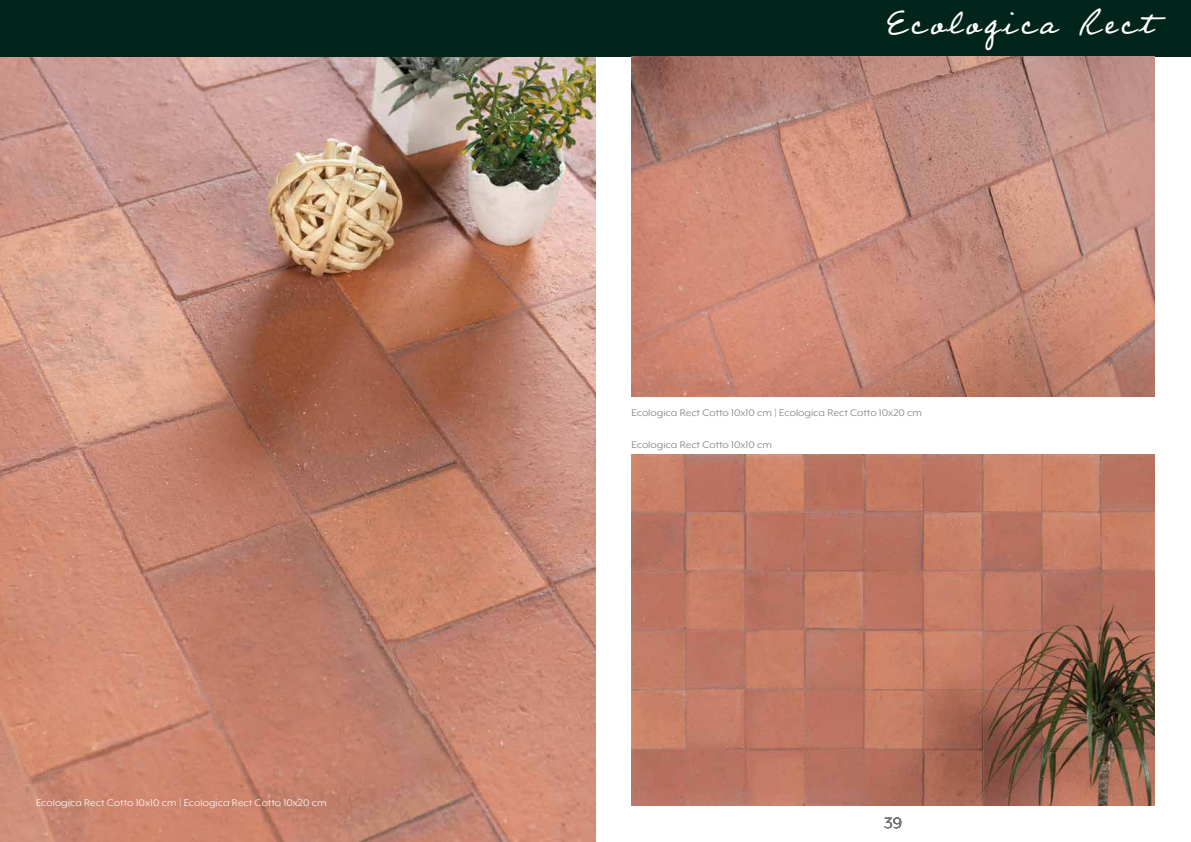
<style>
.page{position:relative;width:1191px;height:842px;background:#fff}
.page>*{position:absolute;margin:0;border:0;box-sizing:border-box;transform-origin:0 0}
.t1{font:38.5px "Professor";letter-spacing:.1em;color:#fff}
.t2{font:17px "Mr Eaves Mod OT";color:#797879;scale:1.1 1}
.t3{font:11px "Mr Eaves XL Mod OT";color:#797879;scale:1.1 1}
.t4{font:11px "Mr Eaves XL Mod OT";color:#fff;scale:1.1 1}
</style>
<div class="page">
<img style="left:0;top:57px;width:595px;height:785px">
<div style="left:0;top:0;width:1191px;height:57px;background:#02251b"></div>
<img style="left:631px;top:454px;width:524px;height:352px">
<img style="left:631px;top:57px;width:524px;height:340px">
<p class="t4" style="left:36px;top:797px;width:266px">Ecologica Rect Cotto 10x10 cm | Ecologica Rect Cotto 10x20 cm</p>
<h1 class="t1" style="left:886px;top:-3px;width:268px">Ecologica Rect</h1>
<p class="t3" style="left:631px;top:406px;width:266px">Ecologica Rect Cotto 10x10 cm | Ecologica Rect Cotto 10x20 cm</p>
<p class="t3" style="left:631px;top:439px;width:129px">Ecologica Rect Cotto 10x10 cm</p>
<h2 class="t2" style="left:884px;top:813px;width:18px">39</h2>
</div>
